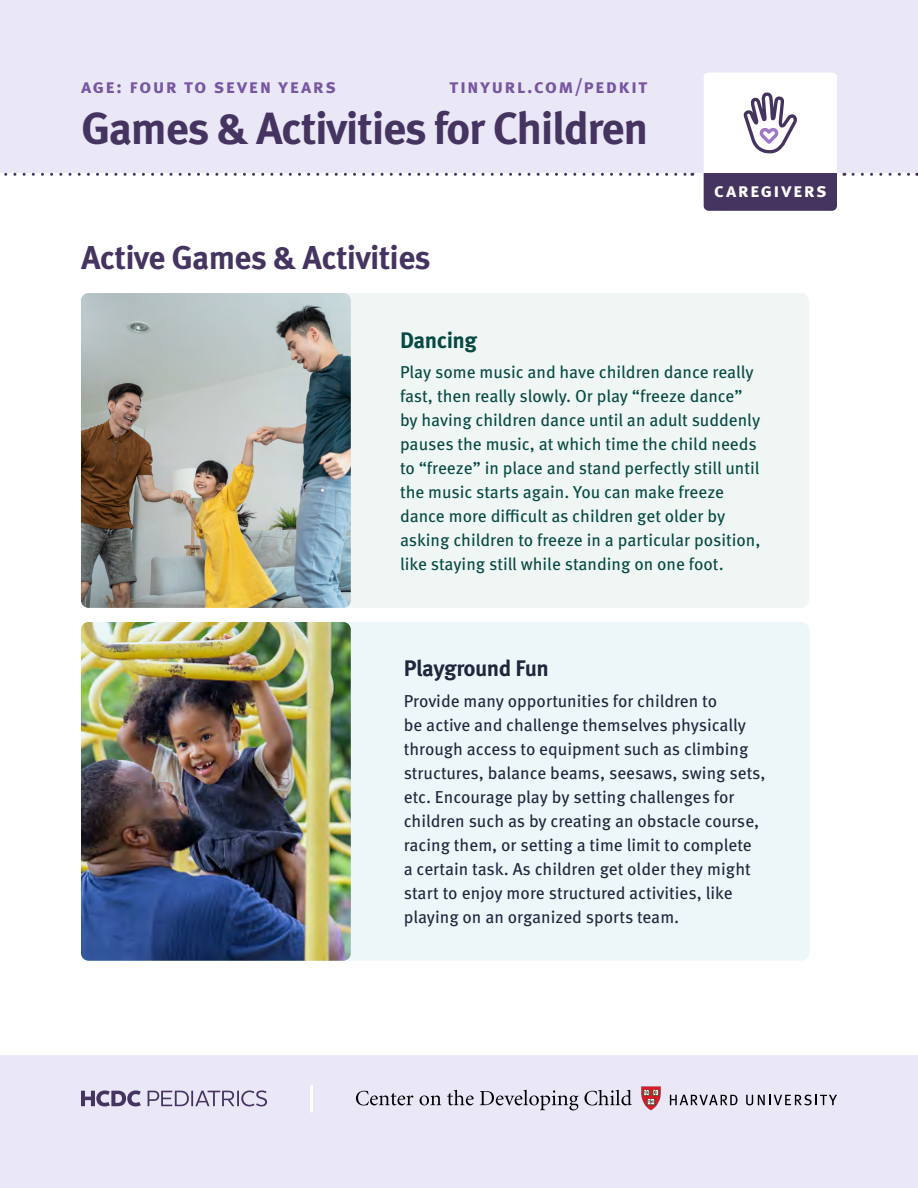
<style>
.page{position:relative;width:918px;height:1188px;background:#fff}
.page>*{position:absolute;margin:0;border:0;box-sizing:border-box;transform-origin:0 0}
.t1{font:700 45px "Meta Pro";letter-spacing:-.03em;color:#453460}
.t2{font:700 33px "Meta Pro";letter-spacing:-.02em;color:#453460}
.t3{font:700 22.5px "Meta Pro";letter-spacing:-.025em;color:#1f273d}
.t4{font:700 22.5px "Meta Pro";color:#074944}
.t5{font:700 19.5px "Meta Pro";letter-spacing:.065em;color:#7757a0}
.t6{font:700 19.5px "Meta Pro";letter-spacing:.08em;color:#fff}
.t7{font:17.25px/24px "Meta Pro";color:#1f273d}
.t8{font:17.25px/24px "Meta Pro";color:#074944}
</style>
<div class="page">
<div style="left:0;top:1056px;width:918px;height:132px;background:#eae7f7"></div>
<svg style="left:641px;top:1086px;width:20px;height:24px"></svg>
<svg style="left:356px;top:1091px;width:57px;height:15px"></svg>
<svg style="left:420px;top:1095px;width:21px;height:10px"></svg>
<svg style="left:447px;top:1090px;width:27px;height:15px"></svg>
<svg style="left:480px;top:1090px;width:152px;height:20px"></svg>
<svg style="left:670px;top:1095px;width:68px;height:10px"></svg>
<svg style="left:746px;top:1095px;width:91px;height:10px"></svg>
<svg style="left:81px;top:1090px;width:60px;height:16px"></svg>
<svg style="left:148px;top:1090px;width:119px;height:16px"></svg>
<hr style="left:310px;top:1085px;width:3px;height:27px;background:#fff">
<div style="left:81px;top:622px;width:728px;height:339px;background:#edf7f9;border-radius:9px"></div>
<img style="left:81px;top:622px;width:270px;height:339px">
<div style="left:81px;top:293px;width:728px;height:315px;background:#eff6f3;border-radius:9px"></div>
<img style="left:81px;top:293px;width:270px;height:315px">
<div style="left:0;top:0;width:918px;height:173px;background:#eae7f7"></div>
<div style="left:704px;top:73px;width:133px;height:138px;background:#fff;border-radius:5px"></div>
<div style="left:704px;top:173px;width:133px;height:38px;background:#453460"></div>
<svg style="left:742px;top:0;width:57px;height:154px"></svg>
<svg style="left:4px;top:173px;width:689px;height:3px"></svg>
<svg style="left:853px;top:173px;width:65px;height:3px"></svg>
<p class="t5" style="left:81px;top:71px;width:256px">age: four to seven years</p>
<p class="t5" style="left:450px;top:71px;width:199px">tinyurl.com/pedkit</p>
<h1 class="t1" style="left:81px;top:93px;width:569px">Games &amp; Activities for Children</h1>
<h2 class="t2" style="left:81px;top:232px;width:351px">Active Games &amp; Activities</h2>
<p class="t6" style="left:714px;top:175px;width:115px">caregivers</p>
<h3 class="t4" style="left:400px;top:322px;width:79px">Dancing</h3>
<p class="t8" style="left:400px;top:359px;width:362px">Play some music and have children dance really fast, then really slowly. Or play “freeze dance” by having children dance until an adult suddenly pauses the music, at which time the child needs to “freeze” in place and stand perfectly still until the music starts again. You can make freeze dance more difficult as children get older by asking children to freeze in a particular position, like staying still while standing on one foot.</p>
<h3 class="t3" style="left:404px;top:651px;width:147px">Playground Fun</h3>
<p class="t7" style="left:404px;top:688px;width:364px">Provide many opportunities for children to<br>be active and challenge themselves physically through access to equipment such as climbing structures, balance beams, seesaws, swing sets, etc. Encourage play by setting challenges for children such as by creating an obstacle course, racing them, or setting a time limit to complete<br>a certain task. As children get older they might start to enjoy more structured activities, like playing on an organized sports team.</p>
</div>
